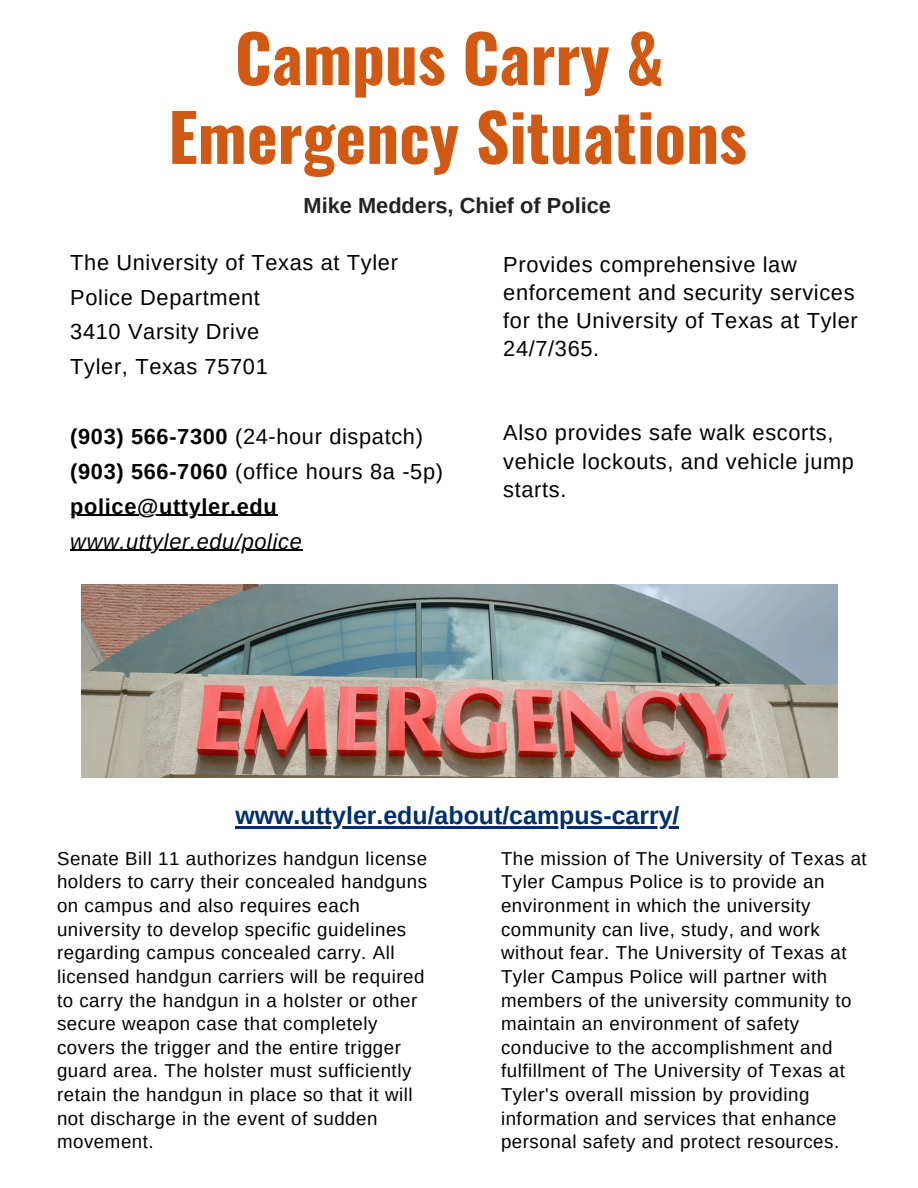
<style>
.page{position:relative;width:918px;height:1188px;background:#fff}
.page>*{position:absolute;margin:0;border:0;box-sizing:border-box;transform-origin:0 0}
.t1{font:700 65.4px/78.8px "Oswald";color:#d05913;text-align:center}
.t2{font:700 24.9px "Arimo";color:#002f6c}
.t3{font:21.75px/28.2px "Arimo";letter-spacing:.03em;color:#000}
.t4{font:700 21.75px "Arimo";color:#222}
.t5{font:italic 21.75px "Arimo";letter-spacing:.03em;color:#000}
.t6{font:700 21.75px "Arimo";letter-spacing:.03em;color:#000}
.t7{font:18.75px/23.7px "Arimo";letter-spacing:.03em;color:#000}
.s1{font-weight:700}
</style>
<div class="page">
<img style="left:82px;top:584px;width:756px;height:194px">
<hr style="left:70px;top:515px;width:208px;height:1px;background:#000">
<hr style="left:70px;top:550px;width:233px;height:1px;background:#000">
<hr style="left:236px;top:826px;width:443px;height:3px;background:#002f6c">
<p class="t1" style="left:168px;top:16px;width:580px">Campus Carry &amp;<br>Emergency Situations</p>
<p class="t4" style="left:304px;top:194px;width:309px">Mike Medders, Chief of Police</p>
<h1 class="t3" style="left:70px;top:245px;width:329px;line-height:34.8px">The University of Texas at Tyler<br>Police Department<br>3410 Varsity Drive<br>Tyler, Texas 75701</h1>
<h3 class="t3" style="left:70px;top:419px;width:374px;line-height:34.8px"><span class="s1">(903) 566-7300</span> (24-hour dispatch) <span class="s1">(903) 566-7060</span> (office hours 8a -5p)</h3>
<h4 class="t6" style="left:70px;top:494px;width:208px">police@uttyler.edu</h4>
<h4 class="t5" style="left:70px;top:529px;width:233px">www.uttyler.edu/police</h4>
<h4 class="t3" style="left:503px;top:250px;width:356px">Provides comprehensive law enforcement and security services for the University of Texas at Tyler<br>24/7/365.</h4>
<h4 class="t3" style="left:503px;top:419px;width:352px">Also provides safe walk escorts, vehicle lockouts, and vehicle jump starts.</h4>
<h2 class="t2" style="left:236px;top:802px;width:445px">www.uttyler.edu/about/campus-carry/</h2>
<h2 class="t7" style="left:57px;top:846px;width:372px">Senate Bill 11 authorizes handgun license holders to carry their concealed handguns on campus and also requires each university to develop specific guidelines regarding campus concealed carry. All licensed handgun carriers will be required to carry the handgun in a holster or other secure weapon case that completely covers the trigger and the entire trigger guard area. The holster must sufficiently retain the handgun in place so that it will not discharge in the event of sudden movement.</h2>
<p class="t7" style="left:501px;top:846px;width:367px">The mission of The University of Texas at Tyler Campus Police is to provide an environment in which the university community can live, study, and work without fear. The University of Texas at Tyler Campus Police will partner with members of the university community to maintain an environment of safety conducive to the accomplishment and fulfillment of The University of Texas at Tyler's overall mission by providing information and services that enhance personal safety and protect resources.</p>
</div>
